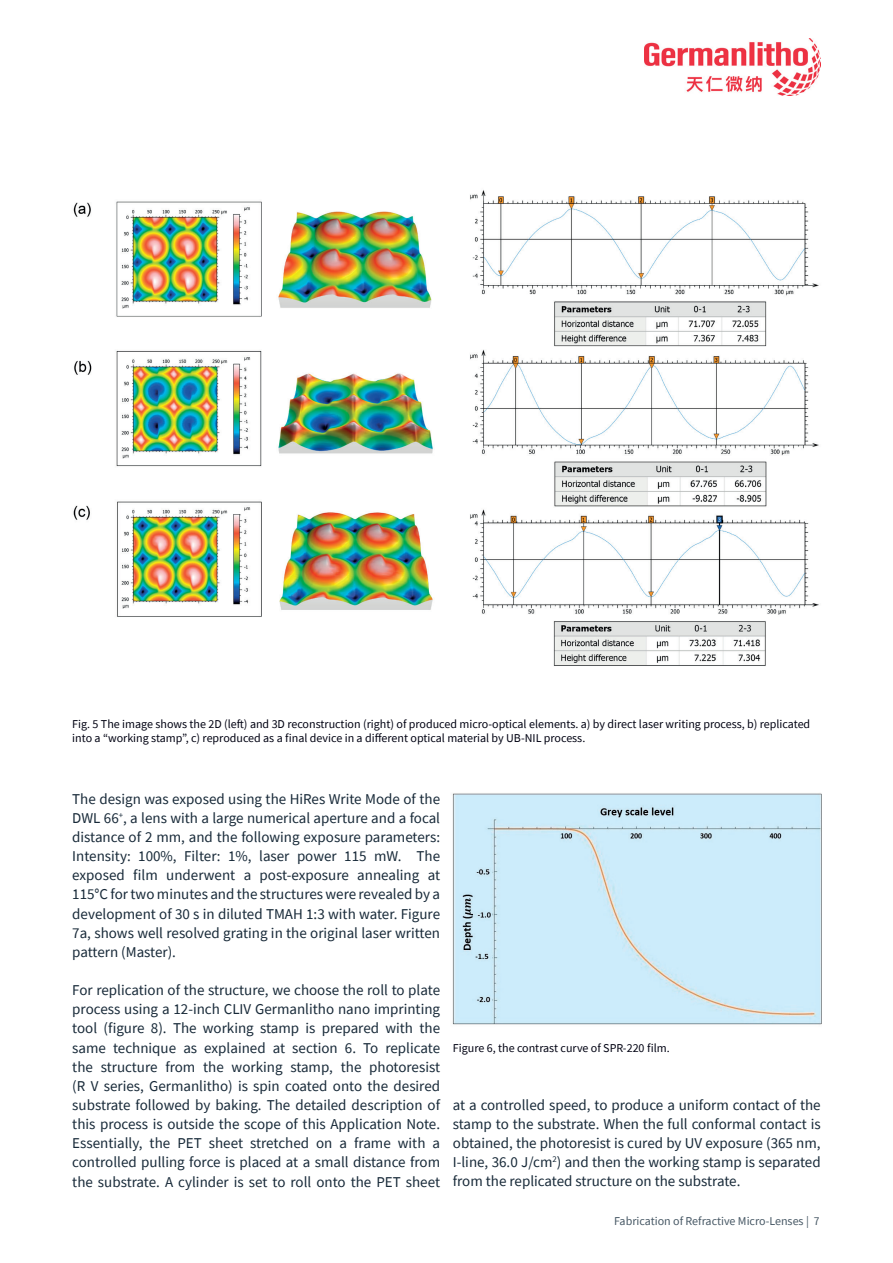
<style>
.page{position:relative;width:893px;height:1263px;background:#fff}
.page>*{position:absolute;margin:0;border:0;box-sizing:border-box;transform-origin:0 0}
.t1{font:15px/19.2px "Source Sans Pro";color:#172938;text-align:justify}
.t2{font:12px/14.4px "Source Sans Pro";color:#000212}
.t3{font:12px "Source Sans Pro";color:#475865}
</style>
<div class="page">
<img style="left:644px;top:38px;width:177px;height:58px">
<img style="left:452px;top:793px;width:370px;height:232px">
<img style="left:73px;top:190px;width:746px;height:476px">
<p class="t2" style="left:72px;top:716px;width:739px">Fig. 5 The image shows the 2D (left) and 3D reconstruction (right) of produced micro-optical elements. a) by direct laser writing process, b) replicated into a “working stamp”, c) reproduced as a final device in a different optical material by UB-NIL process.</p>
<p class="t1" style="left:72px;top:789px;width:369px">The design was exposed using the HiRes Write Mode of the DWL 66<sup>+</sup>, a lens with a large numerical aperture and a focal distance of 2 mm, and the following exposure parameters:<br>Intensity: 100%, Filter: 1%, laser power 115 mW. The exposed film underwent a post-exposure annealing at 115°C for two minutes and the structures were revealed by a development of 30 s in diluted TMAH 1:3 with water. Figure 7a, shows well resolved grating in the original laser written pattern (Master).</p>
<p class="t1" style="left:72px;top:980px;width:369px">For replication of the structure, we choose the roll to plate process using a 12-inch CLIV Germanlitho nano imprinting tool (figure 8). The working stamp is prepared with the same technique as explained at section 6. To replicate the structure from the working stamp, the photoresist (R V series, Germanlitho) is spin coated onto the desired substrate followed by baking. The detailed description of this process is outside the scope of this Application Note.<br>Essentially, the PET sheet stretched on a frame with a controlled pulling force is placed at a small distance from the substrate. A cylinder is set to roll onto the PET sheet</p>
<p class="t2" style="left:453px;top:1041px;width:218px">Figure 6, the contrast curve of SPR-220 film.</p>
<p class="t1" style="left:453px;top:1095px;width:369px">at a controlled speed, to produce a uniform contact of the stamp to the substrate. When the full conformal contact is obtained, the photoresist is cured by UV exposure (365 nm, I-line, 36.0 J/cm<sup>2</sup>) and then the working stamp is separated from the replicated structure on the substrate.</p>
<p class="t3" style="left:614px;top:1213px;width:207px">Fabrication of Refractive Micro-Lenses | 7</p>
</div>
